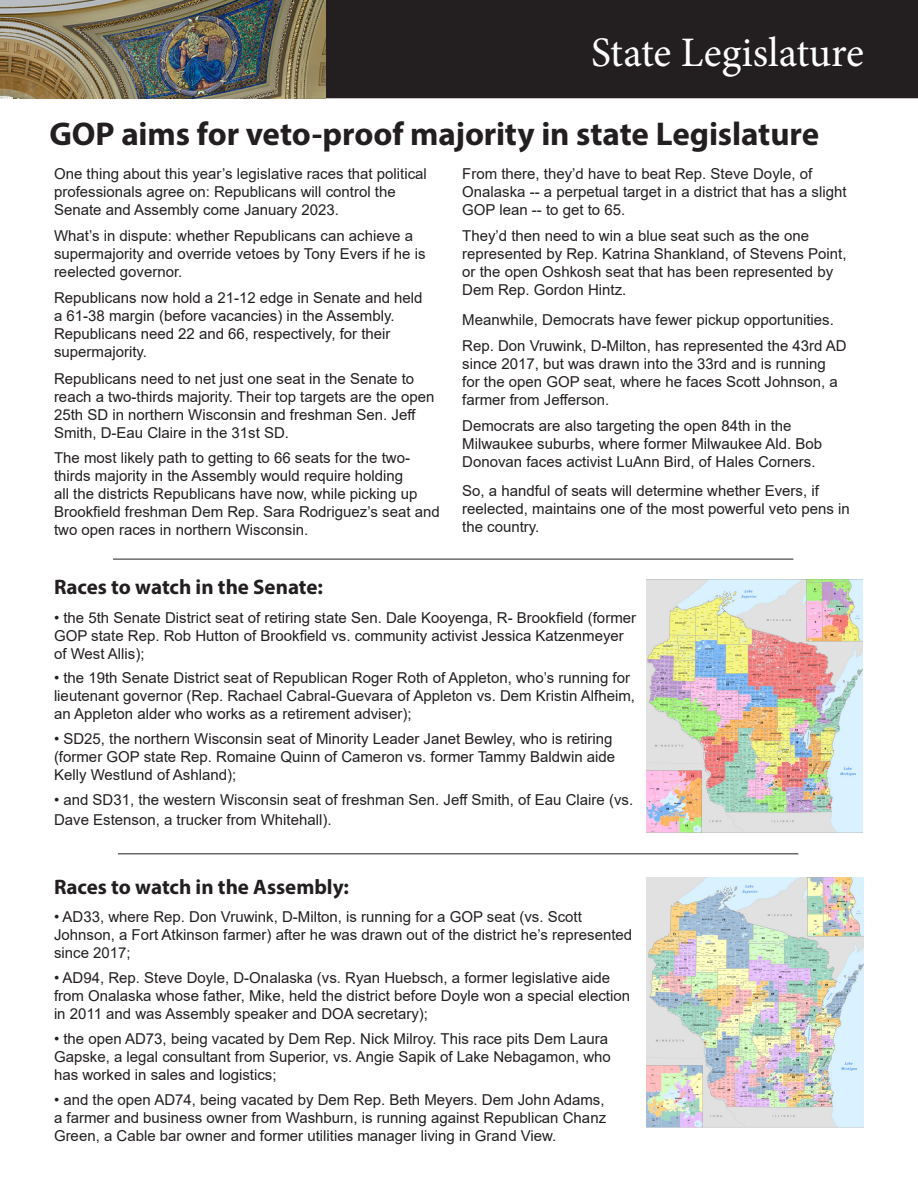
<style>
.page{position:relative;width:918px;height:1188px;background:#fff}
.page>*{position:absolute;margin:0;border:0;box-sizing:border-box;transform-origin:0 0}
.t1{font:42px "Minion Pro";letter-spacing:-.005em;color:#fff}
.t2{font:700 33px "Myriad Pro";letter-spacing:-.005em;color:#231f20}
.Body_Text{font:700 21px "Myriad Pro";letter-spacing:-.005em;color:#231f20}
.Body_Text-2{font:15px/18px "Arial";color:#231f20}
</style>
<div class="page">
<div style="left:326px;top:0;width:592px;height:98px;background:#231f20"></div>
<img style="left:646px;top:580px;width:216px;height:253px">
<img style="left:646px;top:878px;width:218px;height:249px">
<hr style="left:113px;top:559px;width:680px;height:1px;background:#231f20">
<hr style="left:118px;top:853px;width:680px;height:1px;background:#231f20">
<img style="left:0;top:0;width:326px;height:98px">
<p class="t1" style="left:591px;top:24px;width:274px">State Legislature</p>
<p class="t2" style="left:50px;top:112px;width:771px">GOP aims for veto-proof majority in state Legislature</p>
<p class="Body_Text-2" style="left:54px;top:165px;width:374px">One thing about this year’s legislative races that political professionals agree on: Republicans will control the<br>Senate and Assembly come January 2023.</p>
<p class="Body_Text-2" style="left:54px;top:227px;width:373px">What’s in dispute: whether Republicans can achieve a supermajority and override vetoes by Tony Evers if he is reelected governor.</p>
<p class="Body_Text-2" style="left:54px;top:289px;width:370px">Republicans now hold a 21-12 edge in Senate and held a 61-38 margin (before vacancies) in the Assembly.<br>Republicans need 22 and 66, respectively, for their supermajority.</p>
<p class="Body_Text-2" style="left:54px;top:370px;width:382px">Republicans need to net just one seat in the Senate to reach a two-thirds majority. Their top targets are the open 25th SD in northern Wisconsin and freshman Sen. Jeff Smith, D-Eau Claire in the 31st SD.</p>
<p class="Body_Text-2" style="left:54px;top:448px;width:387px">The most likely path to getting to 66 seats for the two&shy;thirds majority in the Assembly would require holding<br>all the districts Republicans have now, while picking up Brookfield freshman Dem Rep. Sara Rodriguez’s seat and two open races in northern Wisconsin.</p>
<p class="Body_Text" style="left:54px;top:573px;width:270px">Races to watch in the Senate:</p>
<p class="Body_Text-2" style="left:462px;top:165px;width:386px">From there, they’d have to beat Rep. Steve Doyle, of<br>Onalaska -- a perpetual target in a district that has a slight<br>GOP lean -- to get to 65.</p>
<p class="Body_Text-2" style="left:462px;top:227px;width:386px">They’d then need to win a blue seat such as the one represented by Rep. Katrina Shankland, of Stevens Point, or the open Oshkosh seat that has been represented by Dem Rep. Gordon Hintz.</p>
<p class="Body_Text-2" style="left:462px;top:310px;width:373px">Meanwhile, Democrats have fewer pickup opportunities.</p>
<p class="Body_Text-2" style="left:462px;top:336px;width:386px">Rep. Don Vruwink, D-Milton, has represented the 43rd AD since 2017, but was drawn into the 33rd and is running for the open GOP seat, where he faces Scott Johnson, a farmer from Jefferson.</p>
<p class="Body_Text-2" style="left:462px;top:416px;width:362px">Democrats are also targeting the open 84th in the<br>Milwaukee suburbs, where former Milwaukee Ald. Bob<br>Donovan faces activist LuAnn Bird, of Hales Corners.</p>
<p class="Body_Text-2" style="left:462px;top:481px;width:389px">So, a handful of seats will determine whether Evers, if reelected, maintains one of the most powerful veto pens in the country.</p>
<p class="Body_Text-2" style="left:54px;top:608px;width:584px">• the 5th Senate District seat of retiring state Sen. Dale Kooyenga, R- Brookfield (former<br>GOP state Rep. Rob Hutton of Brookfield vs. community activist Jessica Katzenmeyer of West Allis);</p>
<p class="Body_Text-2" style="left:54px;top:669px;width:583px">• the 19th Senate District seat of Republican Roger Roth of Appleton, who’s running for lieutenant governor (Rep. Rachael Cabral-Guevara of Appleton vs. Dem Kristin Alfheim, an Appleton alder who works as a retirement adviser);</p>
<p class="Body_Text-2" style="left:54px;top:730px;width:563px">• SD25, the northern Wisconsin seat of Minority Leader Janet Bewley, who is retiring (former GOP state Rep. Romaine Quinn of Cameron vs. former Tammy Baldwin aide<br>Kelly Westlund of Ashland);</p>
<p class="Body_Text-2" style="left:54px;top:790px;width:581px;line-height:19.8px">• and SD31, the western Wisconsin seat of freshman Sen. Jeff Smith, of Eau Claire (vs.<br>Dave Estenson, a trucker from Whitehall).</p>
<p class="Body_Text" style="left:54px;top:873px;width:297px">Races to watch in the Assembly:</p>
<p class="Body_Text-2" style="left:54px;top:908px;width:580px">• AD33, where Rep. Don Vruwink, D-Milton, is running for a GOP seat (vs. Scott<br>Johnson, a Fort Atkinson farmer) after he was drawn out of the district he’s represented since 2017;</p>
<p class="Body_Text-2" style="left:54px;top:969px;width:578px">• AD94, Rep. Steve Doyle, D-Onalaska (vs. Ryan Huebsch, a former legislative aide from Onalaska whose father, Mike, held the district before Doyle won a special election in 2011 and was Assembly speaker and DOA secretary);</p>
<p class="Body_Text-2" style="left:54px;top:1029px;width:558px">• the open AD73, being vacated by Dem Rep. Nick Milroy. This race pits Dem Laura<br>Gapske, a legal consultant from Superior, vs. Angie Sapik of Lake Nebagamon, who has worked in sales and logistics;</p>
<p class="Body_Text-2" style="left:54px;top:1090px;width:554px;text-align:justify">• and the open AD74, being vacated by Dem Rep. Beth Meyers. Dem John Adams, a farmer and business owner from Washburn, is running against Republican Chanz Green, a Cable bar owner and former utilities manager living in Grand View.</p>
</div>
